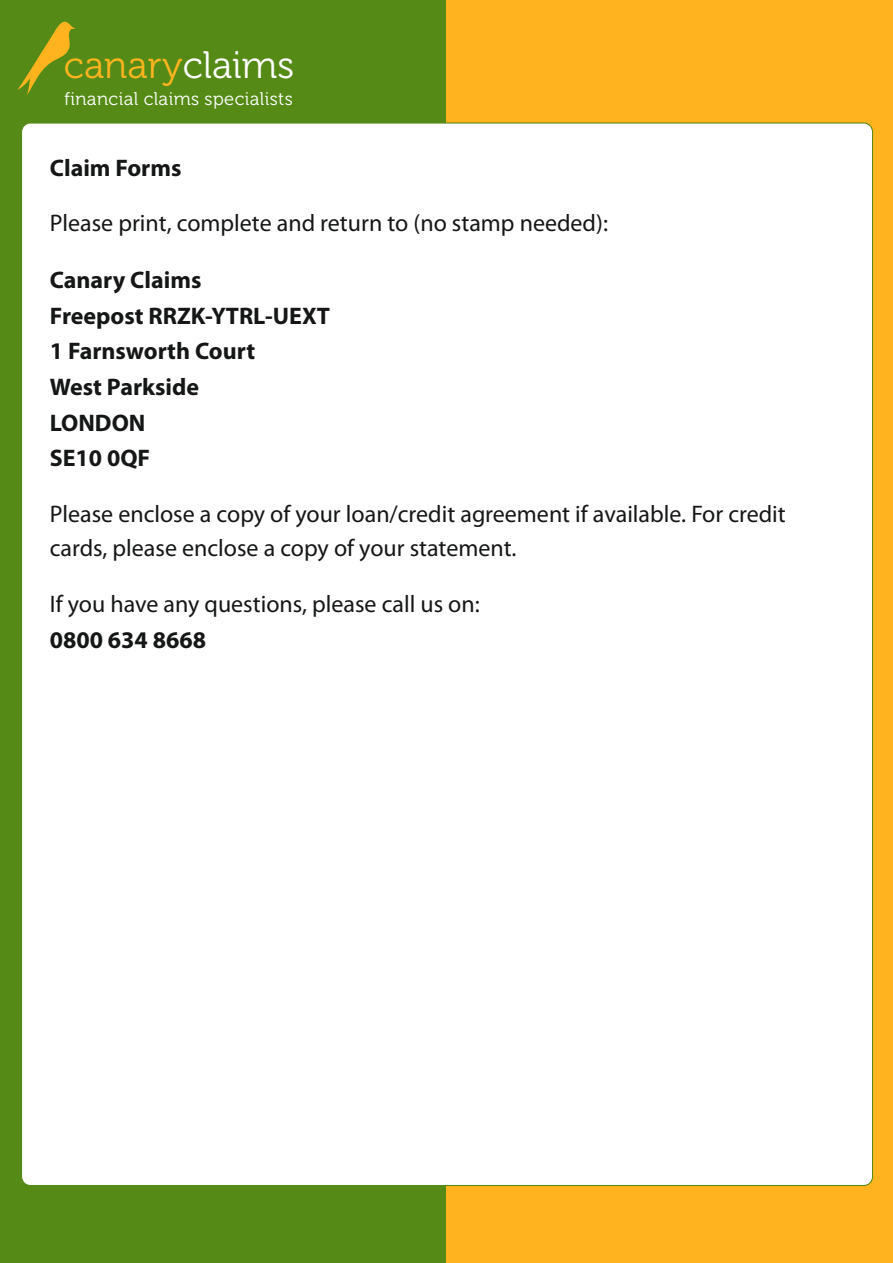
<style>
.page{position:relative;width:893px;height:1263px;background:#568a16}
.page>*{position:absolute;margin:0;border:0;box-sizing:border-box;transform-origin:0 0}
.t1{font:38.25px "Museo 300";color:#ffb41f}
.t2{font:24px/34.7px "Myriad Pro";color:#151616}
.t3{font:700 24px/35.7px "Myriad Pro";color:#151616}
.t4{font:18.3px "Museo 300";letter-spacing:.02em;color:#fff}
.s1{color:#fff}
.s2{font-weight:700}
</style>
<div class="page">
<div style="left:446px;top:0;width:447px;height:1263px;background:#ffb41f"></div>
<svg style="left:17px;top:22px;width:59px;height:74px"></svg>
<div style="left:21px;top:122px;width:852px;height:1064px;background:#fff;border:1px solid #568a16;border-radius:9px"></div>
<p class="t1" style="left:64px;top:49px;width:232px">canary <span class="s1">claims</span></p>
<p class="t4" style="left:64px;top:91px;width:230px">financial claims specialists</p>
<p class="t3" style="left:50px;top:152px;width:133px">Claim Forms</p>
<p class="t2" style="left:50px;top:208px;width:560px">Please print, complete and return to (no stamp needed):</p>
<p class="t3" style="left:50px;top:264px;width:282px">Canary Claims<br>Freepost RRZK-YTRL-UEXT<br>1 Farnsworth Court<br>West Parkside<br>LONDON<br>SE10 0QF</p>
<p class="t2" style="left:50px;top:498px;width:737px">Please enclose a copy of your loan/credit agreement if available. For credit cards, please enclose a copy of your statement.</p>
<p class="t2" style="left:50px;top:588px;width:431px;line-height:35.7px">If you have any questions, please call us on:<br><span class="s2">0800 634 8668</span></p>
</div>
